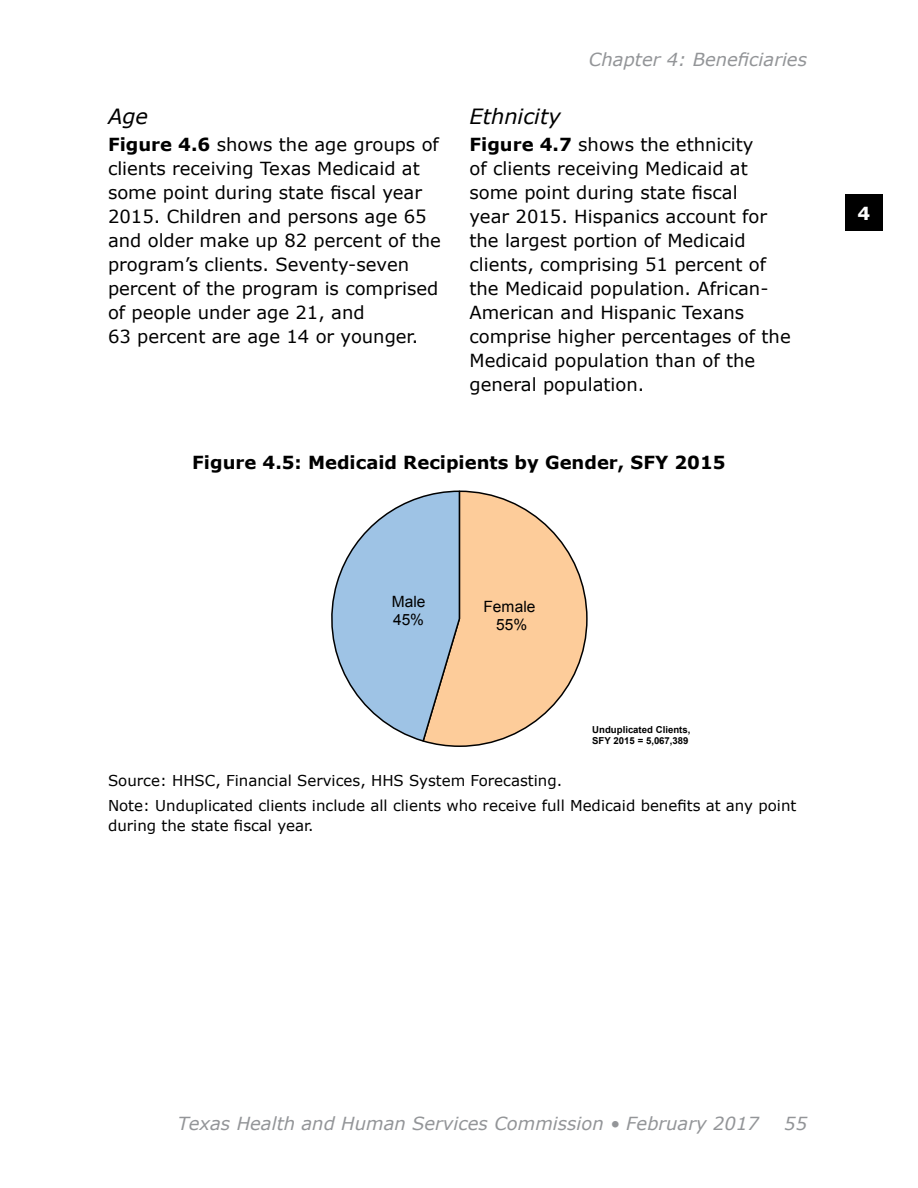
<style>
.page{position:relative;width:918px;height:1188px;background:#fff}
.page>*{position:absolute;margin:0;border:0;box-sizing:border-box;transform-origin:0 0}
.t1{font:italic 21px "Verdana";color:#000}
.t2{font:18px/24px "Verdana";color:#000}
.t3{font:italic 18px "Verdana";color:#939598}
.t4{font:700 18px "Verdana";color:#000}
.t5{font:700 18px "Verdana";color:#fff}
.t6{font:700 15.6px "Arial";color:#231f20}
.t7{font:15.6px/18px "Arial";color:#000;text-align:center}
.t8{font:15px/25.5px "Verdana";color:#000}
.t9{font:700 9.6px/11.6px "Arial";color:#000}
.t10{font:9.6px "Arial";color:#000}
.s1{font-weight:700}
</style>
<div class="page">
<div style="left:845px;top:194px;width:38px;height:37px;background:#000"></div>
<svg style="left:331px;top:490px;width:257px;height:257px"></svg>
<p class="t1" style="left:108px;top:102px;width:41px">Age</p>
<p class="t2" style="left:108px;top:132px;width:334px"><span class="s1">Figure 4.6</span> shows the age groups of clients receiving Texas Medicaid at some point during state fiscal year 2015. Children and persons age 65 and older make up 82 percent of the program’s clients. Seventy-seven percent of the program is comprised of people under age 21, and<br>63 percent are age 14 or younger.</p>
<p class="t3" style="left:589px;top:47px;width:220px">Chapter 4: Beneficiaries</p>
<p class="t1" style="left:470px;top:102px;width:93px">Ethnicity</p>
<p class="t2" style="left:470px;top:132px;width:323px"><span class="s1">Figure 4.7</span> shows the ethnicity<br>of clients receiving Medicaid at some point during state fiscal<br>year 2015. Hispanics account for the largest portion of Medicaid clients, comprising 51 percent of the Medicaid population. African-<br>American and Hispanic Texans comprise higher percentages of the<br>Medicaid population than of the general population.</p>
<p class="t4" style="left:192px;top:450px;width:535px">Figure 4.5: Medicaid Recipients by Gender, SFY 2015</p>
<p class="t7" style="left:392px;top:592px;width:35px;text-align:left">Male<br>45%</p>
<p class="t7" style="left:483px;top:598px;width:54px">Female<br>55%</p>
<p class="t9" style="left:592px;top:724px;width:100px">Unduplicated Clients,<br>SFY 2015 = 5,067,389</p>
<p class="t6" style="left:599px;top:730px;width:161px">Unduplicated Clients,</p>
<p class="t8" style="left:108px;top:767px;width:690px">Source: HHSC, Financial Services, HHS System Forecasting.<br>Note: Unduplicated clients include all clients who receive full Medicaid benefits at any point</p>
<p class="t8" style="left:108px;top:812px;width:207px">during the state fiscal year.</p>
<p class="t10" style="left:535px;top:769px;width:21px">35%</p>
<p class="t5" style="left:857px;top:200px;width:14px">4</p>
<p class="t3" style="left:178px;top:1111px;width:583px">Texas Health and Human Services Commission • February 2017</p>
<p class="t3" style="left:784px;top:1111px;width:24px">55</p>
</div>
